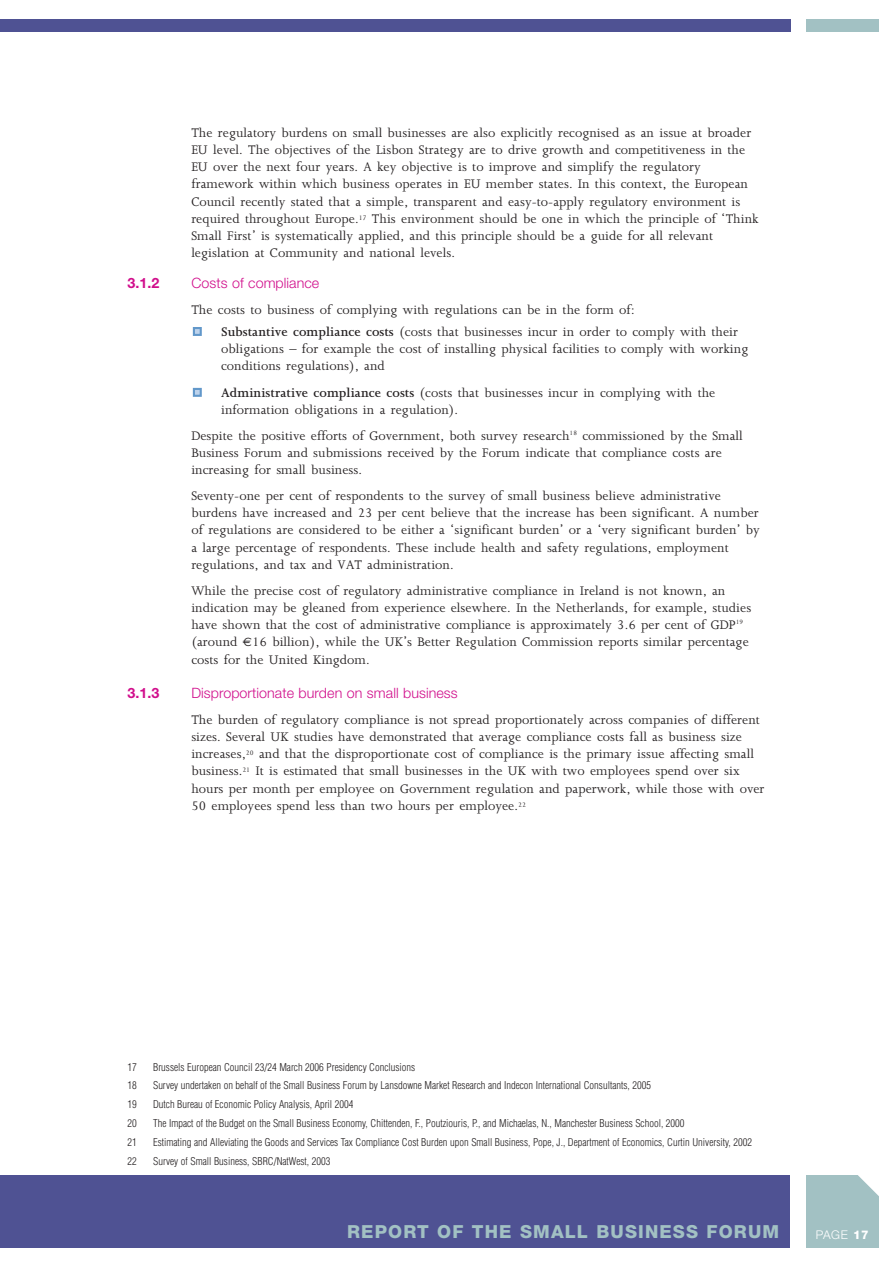
<style>
.page{position:relative;width:893px;height:1263px;background:#fff}
.page>*{position:absolute;margin:0;border:0;box-sizing:border-box;transform-origin:0 0}
.t1{font:800 18px "Helvetica Neue";letter-spacing:.065em;color:#a2c1c3}
.t2{font:14.25px/17.2px "M Joanna";letter-spacing:.005em;color:#231f20}
.t3{font:300 14.25px "Helvetica Neue";letter-spacing:.005em;color:#d10f8c}
.t4{font:700 14.25px "Helvetica Neue";color:#d10f8c}
.t5{font:300 12px "Helvetica Neue";color:#fff}
.t6{font:300 condensed 10.5px "Helvetica";color:#231f20}
.s1{font-weight:600}
.s2{font-family:"Euro Sans";font-size:12.15px}
.s3{font-weight:800}
</style>
<div class="page">
<div style="left:0;top:1175px;width:790px;height:73px;background:#4f5293"></div>
<div style="left:194px;top:389px;width:7px;height:7px;background:#bed3ec"></div>
<div style="left:194px;top:328px;width:7px;height:7px;background:#bed3ec"></div>
<div style="left:807px;top:19px;width:72px;height:12px;background:#a2c1c3"></div>
<div style="left:0;top:19px;width:790px;height:12px;background:#4f5293"></div>
<div style="left:193px;top:327px;width:9px;height:9px;border:2px solid #6298ca"></div>
<div style="left:193px;top:388px;width:9px;height:9px;border:2px solid #6298ca"></div>
<div style="left:806px;top:1175px;width:72px;height:73px;background:#a2c1c3"></div>
<svg style="left:858px;top:1175px;width:21px;height:21px"></svg>
<p class="t2" style="left:191px;top:126px;width:569px">The regulatory burdens on small businesses are also explicitly recognised as an issue at broader EU level. The objectives of the Lisbon Strategy are to drive growth and competitiveness in the EU over the next four years. A key objective is to improve and simplify the regulatory framework within which business operates in EU member states. In this context, the European Council recently stated that a simple, transparent and easy-to-apply regulatory environment is required throughout Europe.<sup>17</sup> This environment should be one in which the principle of ‘Think Small First’ is systematically applied, and this principle should be a guide for all relevant legislation at Community and national levels.</p>
<p class="t4" style="left:128px;top:278px;width:33px">3.1.2</p>
<p class="t3" style="left:191px;top:274px;width:129px">Costs of compliance</p>
<p class="t2" style="left:191px;top:302px;width:445px">The costs to business of complying with regulations can be in the form of:</p>
<p class="t2" style="left:221px;top:325px;width:518px"><span class="s1">Substantive compliance costs</span> (costs that businesses incur in order to comply with their</p>
<p class="t2" style="left:221px;top:342px;width:529px">obligations – for example the cost of installing physical facilities to comply with working</p>
<p class="t2" style="left:221px;top:359px;width:165px">conditions regulations), and</p>
<p class="t2" style="left:221px;top:386px;width:496px"><span class="s1">Administrative compliance costs</span> (costs that businesses incur in complying with the information obligations in a regulation).</p>
<p class="t2" style="left:191px;top:428px;width:553px">Despite the positive efforts of Government, both survey research<sup>18</sup> commissioned by the Small<br>Business Forum and submissions received by the Forum indicate that compliance costs are increasing for small business.</p>
<p class="t2" style="left:191px;top:489px;width:570px">Seventy-one per cent of respondents to the survey of small business believe administrative burdens have increased and 23 per cent believe that the increase has been significant. A number of regulations are considered to be either a ‘significant burden’ or a ‘very significant burden’ by a large percentage of respondents. These include health and safety regulations, employment regulations, and tax and VAT administration.</p>
<p class="t2" style="left:191px;top:583px;width:561px">While the precise cost of regulatory administrative compliance in Ireland is not known, an indication may be gleaned from experience elsewhere. In the Netherlands, for example, studies have shown that the cost of administrative compliance is approximately 3.6 per cent of GDP<sup>19 </sup>(around <span class="s2">€</span>16 billion), while the UK’s Better Regulation Commission reports similar percentage costs for the United Kingdom.</p>
<p class="t4" style="left:128px;top:688px;width:33px">3.1.3</p>
<p class="t3" style="left:191px;top:684px;width:268px">Disproportionate burden on small business</p>
<p class="t2" style="left:191px;top:712px;width:575px">The burden of regulatory compliance is not spread proportionately across companies of different sizes. Several UK studies have demonstrated that average compliance costs fall as business size increases,<sup>20</sup> and that the disproportionate cost of compliance is the primary issue affecting small business.<sup>21</sup> It is estimated that small businesses in the UK with two employees spend over six hours per month per employee on Government regulation and paperwork, while those with over 50 employees spend less than two hours per employee.<sup>22</sup></p>
<p class="t6" style="left:128px;top:1061px;width:11px">17</p>
<p class="t6" style="left:153px;top:1061px;width:264px">Brussels European Council 23/24 March 2006 Presidency Conclusions</p>
<p class="t6" style="left:128px;top:1080px;width:11px">18</p>
<p class="t6" style="left:153px;top:1080px;width:499px">Survey undertaken on behalf of the Small Business Forum by Lansdowne Market Research and Indecon International Consultants, 2005</p>
<p class="t6" style="left:128px;top:1099px;width:11px">19</p>
<p class="t6" style="left:153px;top:1099px;width:202px">Dutch Bureau of Economic Policy Analysis, April 2004</p>
<p class="t6" style="left:128px;top:1118px;width:11px">20</p>
<p class="t6" style="left:153px;top:1118px;width:533px">The Impact of the Budget on the Small Business Economy, Chittenden, F., Poutziouris, P., and Michaelas, N., Manchester Business School, 2000</p>
<p class="t6" style="left:128px;top:1137px;width:11px">21</p>
<p class="t6" style="left:153px;top:1137px;width:601px">Estimating and Alleviating the Goods and Services Tax Compliance Cost Burden upon Small Business, Pope, J., Department of Economics, Curtin University, 2002</p>
<p class="t6" style="left:128px;top:1155px;width:11px">22</p>
<p class="t6" style="left:153px;top:1155px;width:179px">Survey of Small Business, SBRC/NatWest, 2003</p>
<p class="t1" style="left:347px;top:1225px;width:434px">REPORT OF THE SMALL BUSINESS FORUM</p>
<p class="t5" style="left:816px;top:1227px;width:55px">PAGE <span class="s3">17</span></p>
</div>
